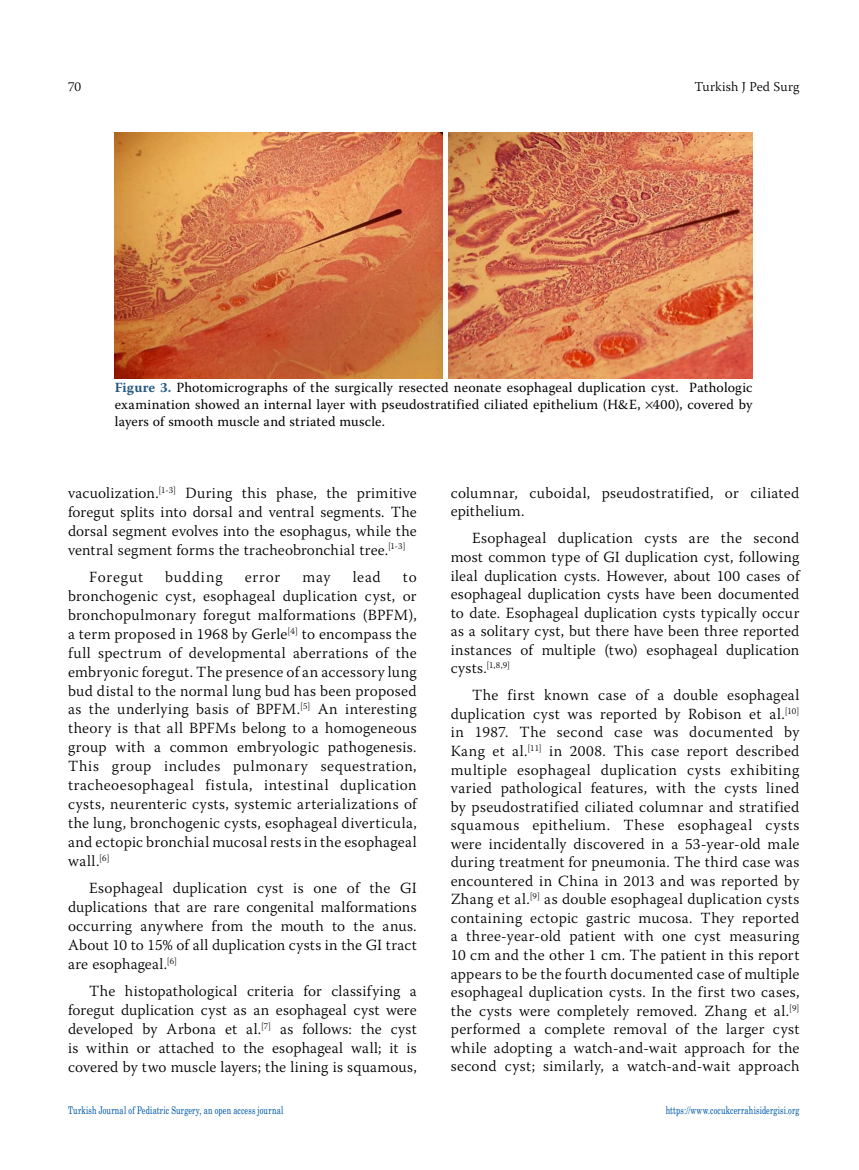
<style>
.page{position:relative;width:859px;height:1170px;background:#fff}
.page>*{position:absolute;margin:0;border:0;box-sizing:border-box;transform-origin:0 0}
.t1{font:300 15.45px/18.6px "Warnock Pro";letter-spacing:.02em;color:#000;text-align:justify}
.t2{font:300 15.45px "Warnock Pro";letter-spacing:.045em;color:#000}
.t3{font:300 15.45px "Warnock Pro";letter-spacing:.05em;color:#000}
.t4{font:13.95px/16.8px "Warnock Pro";letter-spacing:.015em;color:#000;text-align:justify}
.t5{font:300 13.5px "Warnock Pro";letter-spacing:.005em;color:#000}
.t6{font:10.5px "Madison Tr";letter-spacing:.015em;color:#005baa}
.t7{font:300 9px "Warnock Pro";color:#000}
.s1{font-weight:700;color:#255982}
.s2{font-size:15.45px}
</style>
<div class="page">
<img style="left:115px;top:133px;width:638px;height:246px">
<div style="left:443px;top:132px;width:5px;height:248px;background:#fff"></div>
<p class="t5" style="left:68px;top:78px;width:15px">70</p>
<p class="t5" style="left:695px;top:78px;width:106px">Turkish J Ped Surg</p>
<p class="t4" style="left:115px;top:379px;width:639px"><span class="s1">Figure 3.</span> Photomicrographs of the surgically resected neonate esophageal duplication cyst. Pathologic examination showed an internal layer with pseudostratified ciliated epithelium (H&amp;E, 400), covered by layers of smooth muscle and striated muscle.</p>
<p class="t1" style="left:68px;top:483px;width:350px">vacuolization.<sup>[1-3]</sup> During this phase, the primitive foregut splits into dorsal and ventral segments. The dorsal segment evolves into the esophagus, while the ventral segment forms the tracheobronchial tree.<sup>[1-3]</sup></p>
<p class="t2" style="left:89px;top:567px;width:55px">Foregut</p>
<p class="t3" style="left:165px;top:567px;width:59px">budding</p>
<p class="t1" style="left:245px;top:567px;width:37px">error</p>
<p class="t1" style="left:302px;top:567px;width:30px">may</p>
<p class="t1" style="left:353px;top:567px;width:30px">lead</p>
<p class="t1" style="left:68px;top:567px;width:350px;text-indent:335px">to bronchogenic cyst, esophageal duplication cyst, or bronchopulmonary foregut malformations (BPFM), a term proposed in 1968 by Gerle<sup>[4]</sup> to encompass the full spectrum of developmental aberrations of the embryonic foregut. The presence of an accessory lung bud distal to the normal lung bud has been proposed as the underlying basis of BPFM.<sup>[5]</sup> An interesting theory is that all BPFMs belong to a homogeneous group with a common embryologic pathogenesis.<br>This group includes pulmonary sequestration, tracheoesophageal fistula, intestinal duplication cysts, neurenteric cysts, systemic arterializations of the lung, bronchogenic cysts, esophageal diverticula, and ectopic bronchial mucosal rests in the esophageal wall.<sup>[6]</sup></p>
<p class="t1" style="left:68px;top:878px;width:350px;text-indent:21px">Esophageal duplication cyst is one of the GI duplications that are rare congenital malformations occurring anywhere from the mouth to the anus.<br>About 10 to 15% of all duplication cysts in the GI tract are esophageal.<sup>[6]</sup></p>
<p class="t1" style="left:68px;top:981px;width:350px;text-indent:21px">The histopathological criteria for classifying a foregut duplication cyst as an esophageal cyst were developed by Arbona et al.<sup>[7]</sup> as follows: the cyst is within or attached to the esophageal wall; it is covered by two muscle layers; the lining is squamous,</p>
<p class="t1" style="left:451px;top:483px;width:350px">columnar, cuboidal, pseudostratified, or ciliated epithelium.</p>
<p class="t1" style="left:451px;top:528px;width:350px;text-indent:21px">Esophageal duplication cysts are the second most common type of GI duplication cyst, following ileal duplication cysts. However, about 100 cases of esophageal duplication cysts have been documented to date. Esophageal duplication cysts typically occur as a solitary cyst, but there have been three reported instances of multiple (two) esophageal duplication</p>
<p class="t7" style="left:451px;top:659px;width:61px"><span class="s2">cysts.</span>[1,8,9]</p>
<p class="t1" style="left:451px;top:685px;width:350px;text-indent:21px">The first known case of a double esophageal duplication cyst was reported by Robison et al.<sup>[10] </sup>in 1987. The second case was documented by Kang et al.<sup>[11]</sup> in 2008. This case report described multiple esophageal duplication cysts exhibiting varied pathological features, with the cysts lined by pseudostratified ciliated columnar and stratified squamous epithelium. These esophageal cysts were incidentally discovered in a 53-year-old male during treatment for pneumonia. The third case was encountered in China in 2013 and was reported by Zhang et al.<sup>[9]</sup> as double esophageal duplication cysts containing ectopic gastric mucosa. They reported a three-year-old patient with one cyst measuring 10 cm and the other 1 cm. The patient in this report appears to be the fourth documented case of multiple esophageal duplication cysts. In the first two cases, the cysts were completely removed. Zhang et al.<sup>[9] </sup>performed a complete removal of the larger cyst while adopting a watch-and-wait approach for the second cyst; similarly, a watch-and-wait approach</p>
<p class="t6" style="left:68px;top:1103px;width:217px">Turkish Journal of Pediatric Surgery, an open access journal</p>
<p class="t6" style="left:666px;top:1103px;width:135px">https://www.cocukcerrahisidergisi.org</p>
</div>
